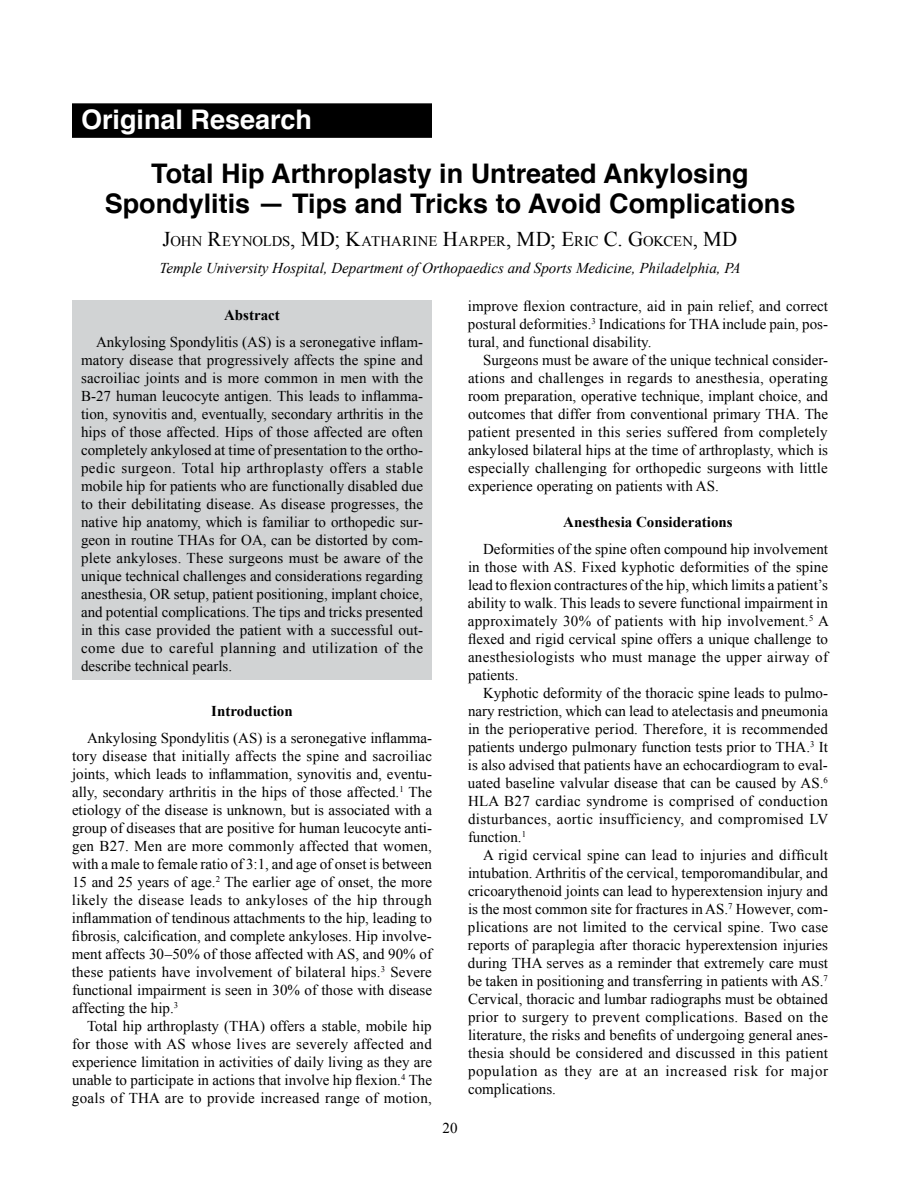
<style>
.page{position:relative;width:918px;height:1188px;background:#fff}
.page>*{position:absolute;margin:0;border:0;box-sizing:border-box;transform-origin:0 0}
.t1{font:700 27px/30px "Helvetica";color:#000;text-align:center}
.t2{font:700 27px "Helvetica";color:#fff}
.t3{font:15px/18px "Times New Roman";color:#000;text-align:justify}
.t4{font:italic 15px "Times New Roman";color:#000}
.t5{font:700 15px "Times New Roman";color:#000}
.t6{font:14.7px "Times New Roman";letter-spacing:.005em;color:#000}
.s1{font-size:21px}
</style>
<div class="page">
<div style="left:72px;top:301px;width:360px;height:379px;background:#d1d3d4"></div>
<div style="left:72px;top:103px;width:360px;height:35px;background:#000"></div>
<h1 class="t2" style="left:81px;top:98px;width:233px">Original Research</h1>
<h1 class="t1" style="left:105px;top:159px;width:692px">Total Hip Arthroplasty in Untreated Ankylosing<br>Spondylitis — Tips and Tricks to Avoid Complications</h1>
<p class="t6" style="left:163px;top:231px;width:576px"><span class="s1">J</span>OHN <span class="s1">R</span>EYNOLDS<span class="s1">, MD; K</span>ATHARINE <span class="s1">H</span>ARPER<span class="s1">, MD; E</span>RIC <span class="s1">C. G</span>OKCEN<span class="s1">, MD</span></p>
<p class="t4" style="left:160px;top:257px;width:583px">Temple University Hospital, Department of Orthopaedics and Sports Medicine, Philadelphia, PA</p>
<p class="t3" style="left:468px;top:297px;width:362px">improve flexion contracture, aid in pain relief, and correct postural deformities.<sup>3</sup> Indications for THA include pain, pos&shy;tural, and functional disability.</p>
<p class="t3" style="left:468px;top:351px;width:362px;text-indent:15px">Surgeons must be aware of the unique technical consider&shy;ations and challenges in regards to anesthesia, operating room preparation, operative technique, implant choice, and outcomes that differ from conventional primary THA. The patient presented in this series suffered from completely ankylosed bilateral hips at the time of arthroplasty, which is especially challenging for orthopedic surgeons with little experience operating on patients with AS.</p>
<p class="t5" style="left:563px;top:512px;width:171px">Anesthesia Considerations</p>
<p class="t3" style="left:468px;top:540px;width:362px;text-indent:15px">Deformities of the spine often compound hip involvement in those with AS. Fixed kyphotic deformities of the spine lead to flexion contractures of the hip, which limits a patient’s ability to walk. This leads to severe functional impairment in approximately 30% of patients with hip involvement.<sup>5</sup> A flexed and rigid cervical spine offers a unique challenge to anesthesiologists who must manage the upper airway of patients.</p>
<p class="t3" style="left:468px;top:684px;width:362px;text-indent:15px">Kyphotic deformity of the thoracic spine leads to pulmo&shy;nary restriction, which can lead to atelectasis and pneumonia in the perioperative period. Therefore, it is recommended patients undergo pulmonary function tests prior to THA.<sup>3</sup> It is also advised that patients have an echocardiogram to eval&shy;uated baseline valvular disease that can be caused by AS.<sup>6<br></sup>HLA B27 cardiac syndrome is comprised of conduction disturbances, aortic insufficiency, and compromised LV function.<sup>1</sup></p>
<p class="t3" style="left:468px;top:846px;width:362px;text-indent:15px">A rigid cervical spine can lead to injuries and difficult intubation. Arthritis of the cervical, temporomandibular, and cricoarythenoid joints can lead to hyperextension injury and is the most common site for fractures in AS.<sup>7</sup> However, com&shy;plications are not limited to the cervical spine. Two case reports of paraplegia after thoracic hyperextension injuries during THA serves as a reminder that extremely care must be taken in positioning and transferring in patients with AS.<sup>7<br></sup>Cervical, thoracic and lumbar radiographs must be obtained prior to surgery to prevent complications. Based on the literature, the risks and benefits of undergoing general anes&shy;thesia should be considered and discussed in this patient population as they are at an increased risk for major complications.</p>
<p class="t5" style="left:224px;top:304px;width:57px">Abstract</p>
<p class="t3" style="left:81px;top:333px;width:344px;text-indent:15px">Ankylosing Spondylitis (AS) is a seronegative inflam&shy;matory disease that progressively affects the spine and sacroiliac joints and is more common in men with the B-27 human leucocyte antigen. This leads to inflamma&shy;tion, synovitis and, eventually, secondary arthritis in the hips of those affected. Hips of those affected are often completely ankylosed at time of presentation to the ortho&shy;pedic surgeon. Total hip arthroplasty offers a stable mobile hip for patients who are functionally disabled due to their debilitating disease. As disease progresses, the native hip anatomy, which is familiar to orthopedic sur&shy;geon in routine THAs for OA, can be distorted by com&shy;plete ankyloses. These surgeons must be aware of the unique technical challenges and considerations regarding anesthesia, OR setup, patient positioning, implant choice, and potential complications. The tips and tricks presented in this case provided the patient with a successful out&shy;come due to careful planning and utilization of the describe technical pearls.</p>
<p class="t5" style="left:211px;top:700px;width:83px">Introduction</p>
<p class="t3" style="left:72px;top:729px;width:362px;text-indent:15px">Ankylosing Spondylitis (AS) is a seronegative inflamma&shy;tory disease that initially affects the spine and sacroiliac joints, which leads to inflammation, synovitis and, eventu&shy;ally, secondary arthritis in the hips of those affected.<sup>1</sup> The etiology of the disease is unknown, but is associated with a group of diseases that are positive for human leucocyte anti&shy;gen B27. Men are more commonly affected that women, with a male to female ratio of 3:1, and age of onset is between 15 and 25 years of age.<sup>2</sup> The earlier age of onset, the more likely the disease leads to ankyloses of the hip through inflammation of tendinous attachments to the hip, leading to fibrosis, calcification, and complete ankyloses. Hip involve&shy;ment affects 30–50% of those affected with AS, and 90% of these patients have involvement of bilateral hips.<sup>3</sup> Severe functional impairment is seen in 30% of those with disease affecting the hip.<sup>3</sup></p>
<p class="t3" style="left:72px;top:1017px;width:362px;text-indent:15px">Total hip arthroplasty (THA) offers a stable, mobile hip for those with AS whose lives are severely affected and experience limitation in activities of daily living as they are unable to participate in actions that involve hip flexion.<sup>4</sup> The goals of THA are to provide increased range of motion,</p>
<p class="t3" style="left:442px;top:1119px;width:16px">20</p>
</div>
